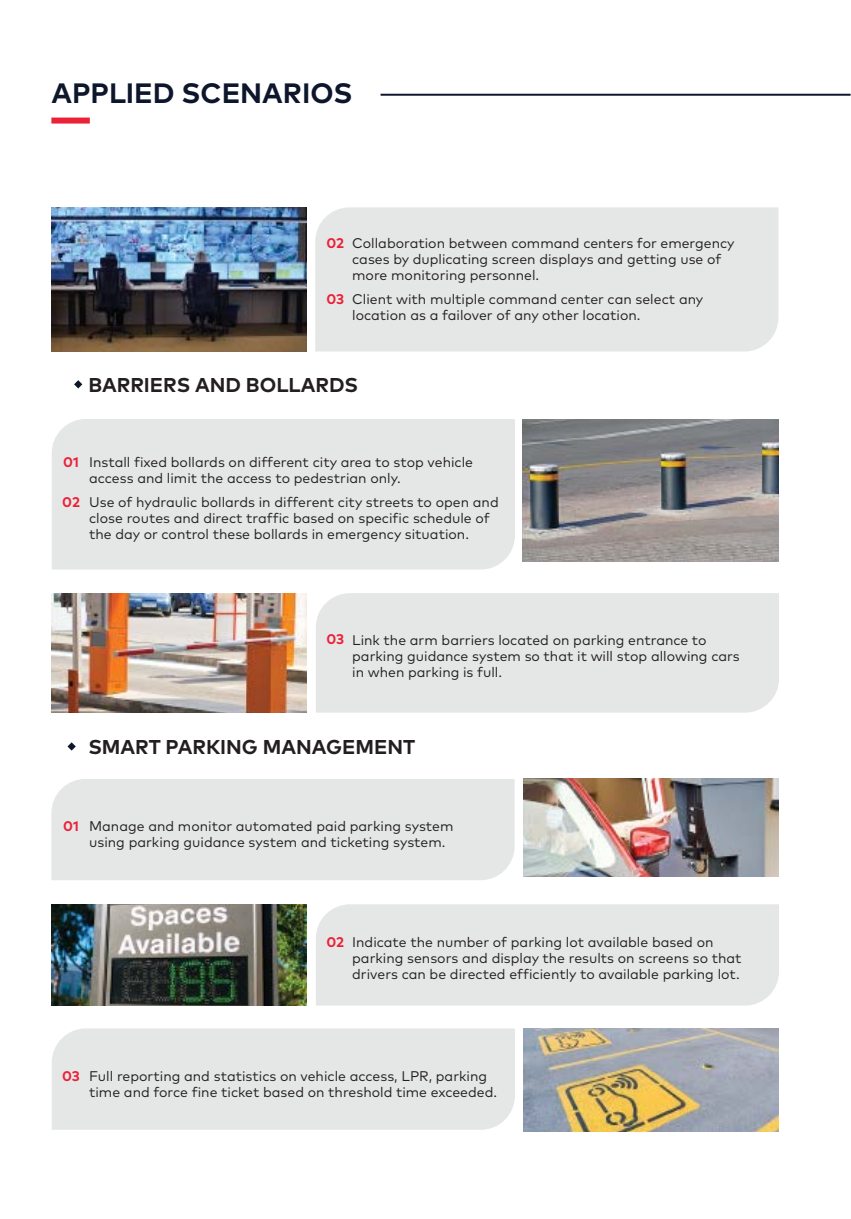
<style>
.page{position:relative;width:851px;height:1219px;background:#fff}
.page>*{position:absolute;margin:0;border:0;box-sizing:border-box;transform-origin:0 0}
.t1{font:700 28px "Mark Pro";color:#0d162b}
.t2{font:700 20px "Mark Pro";color:#231f20}
.t3{font:14px/16px "Mark Pro";color:#231f20}
.t4{font:700 14px "Mark Pro";letter-spacing:-.015em;color:#eb2138}
</style>
<div class="page">
<hr style="left:380px;top:94px;width:470px;height:2px;background:#0d162b">
<svg style="left:67px;top:742px;width:9px;height:9px"></svg>
<div style="left:51px;top:779px;width:463px;height:101px;background:#e5e6e6"></div>
<div style="left:316px;top:904px;width:462px;height:102px;background:#e5e6e6"></div>
<div style="left:52px;top:1028px;width:463px;height:102px;background:#e5e6e6"></div>
<img style="left:523px;top:779px;width:255px;height:97px">
<img style="left:51px;top:904px;width:255px;height:102px">
<img style="left:523px;top:1028px;width:255px;height:103px">
<svg style="left:74px;top:380px;width:8px;height:8px"></svg>
<div style="left:315px;top:207px;width:463px;height:145px;background:#e5e6e6"></div>
<img style="left:51px;top:207px;width:255px;height:145px">
<div style="left:52px;top:419px;width:463px;height:150px;background:#e5e6e6"></div>
<img style="left:522px;top:419px;width:256px;height:142px">
<div style="left:316px;top:593px;width:462px;height:120px;background:#e5e6e6"></div>
<img style="left:52px;top:593px;width:254px;height:120px">
<div style="left:51px;top:118px;width:39px;height:6px;background:#eb2138"></div>
<h1 class="t1" style="left:51px;top:72px;width:302px">APPLIED SCENARIOS</h1>
<p class="t4" style="left:326px;top:233px;width:19px">02</p>
<p class="t4" style="left:326px;top:288px;width:19px">03</p>
<p class="t3" style="left:352px;top:234px;width:384px">Collaboration between command centers for emergency cases by duplicating screen displays and getting use of more monitoring personnel.</p>
<p class="t3" style="left:352px;top:290px;width:352px">Client with multiple command center can select any location as a failover of any other location.</p>
<h2 class="t2" style="left:88px;top:370px;width:271px">BARRIERS AND BOLLARDS</h2>
<p class="t4" style="left:63px;top:452px;width:17px">01</p>
<p class="t4" style="left:62px;top:492px;width:19px">02</p>
<p class="t3" style="left:89px;top:453px;width:385px">Install fixed bollards on different city area to stop vehicle access and limit the access to pedestrian only.</p>
<p class="t3" style="left:89px;top:493px;width:411px">Use of hydraulic bollards in different city streets to open and close routes and direct traffic based on specific schedule of the day or control these bollards in emergency situation.</p>
<p class="t4" style="left:326px;top:629px;width:19px">03</p>
<p class="t3" style="left:352px;top:630px;width:389px">Link the arm barriers located on parking entrance to parking guidance system so that it will stop allowing cars in when parking is full.</p>
<h2 class="t2" style="left:88px;top:732px;width:328px">SMART PARKING MANAGEMENT</h2>
<p class="t4" style="left:63px;top:816px;width:17px">01</p>
<p class="t3" style="left:89px;top:817px;width:366px">Manage and monitor automated paid parking system using parking guidance system and ticketing system.</p>
<p class="t4" style="left:326px;top:931px;width:19px">02</p>
<p class="t3" style="left:352px;top:933px;width:391px">Indicate the number of parking lot available based on parking sensors and display the results on screens so that drivers can be directed efficiently to available parking lot.</p>
<p class="t4" style="left:62px;top:1065px;width:19px">03</p>
<p class="t3" style="left:89px;top:1067px;width:409px">Full reporting and statistics on vehicle access, LPR, parking time and force fine ticket based on threshold time exceeded.</p>
</div>
